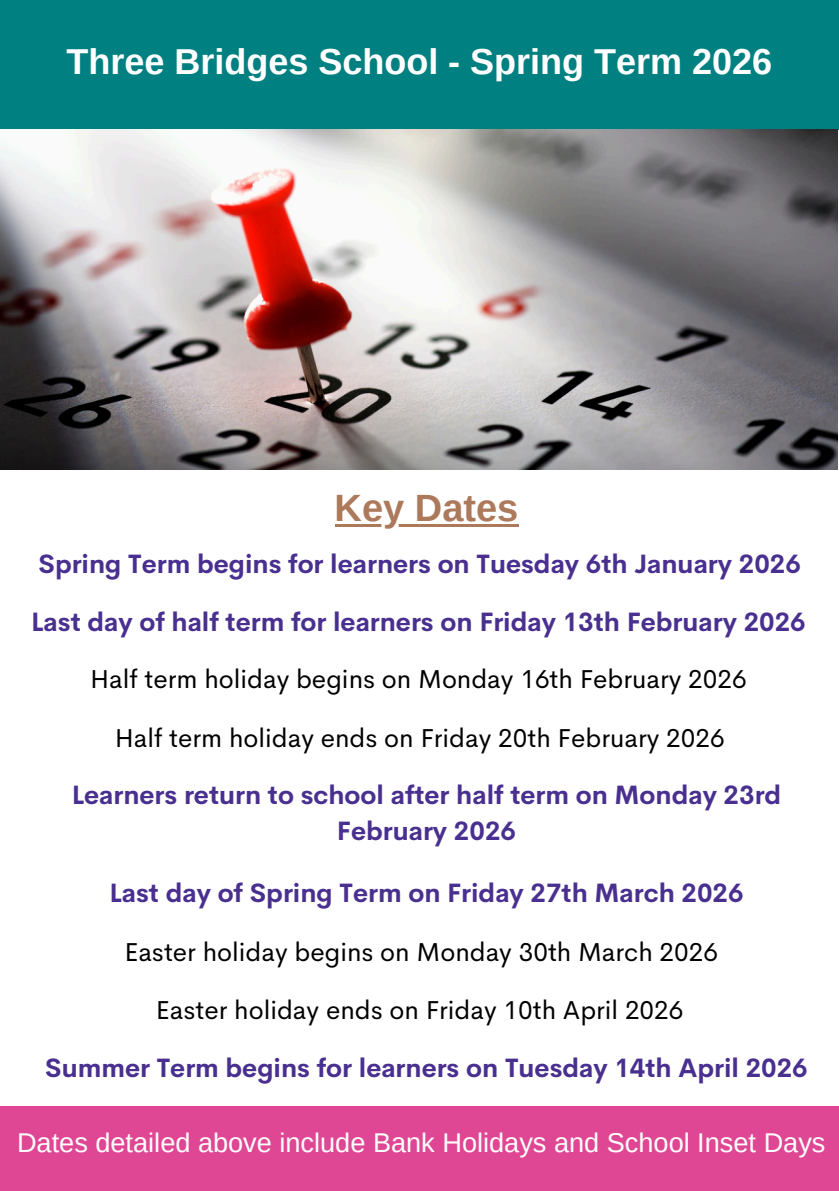
<style>
.page{position:relative;width:839px;height:1191px;background:#fff}
.page>*{position:absolute;margin:0;border:0;box-sizing:border-box;transform-origin:0 0}
.t1{font:700 38px "Arimo";color:#ad795b}
.t2{font:700 36px "Arimo";color:#fff}
.t3{font:27.2px "Arimo";color:#fefefc}
.t4{font:700 26px/36px "Cerebri Sans";color:#492f8f;text-align:center}
.t5{font:26px "Cerebri Sans";color:#000}
</style>
<div class="page">
<div style="left:0;top:0;width:838px;height:130px;background:#008080"></div>
<div style="left:0;top:1107px;width:838px;height:84px;background:#df4694"></div>
<img style="left:0;top:129px;width:837px;height:341px">
<hr style="left:334px;top:524px;width:184px;height:3px;background:#ad795b">
<p class="t2" style="left:66px;top:41px;width:707px">Three Bridges School - Spring Term 2026</p>
<p class="t1" style="left:334px;top:487px;width:185px">Key Dates</p>
<h2 class="t4" style="left:39px;top:546px;width:763px">Spring Term begins for learners on Tuesday 6th January 2026</h2>
<h1 class="t4" style="left:31px;top:604px;width:776px">Last day of half term for learners on Friday 13th February 2026</h1>
<h2 class="t5" style="left:90px;top:662px;width:658px">Half term holiday begins on Monday 16th February 2026</h2>
<h2 class="t5" style="left:115px;top:721px;width:611px">Half term holiday ends on Friday 20th February 2026</h2>
<p class="t4" style="left:72px;top:777px;width:711px">Learners return to school after half term on Monday 23rd<br>February 2026</p>
<p class="t4" style="left:109px;top:874px;width:635px">Last day of Spring Term on Friday 27th March 2026</p>
<h2 class="t5" style="left:124px;top:935px;width:595px">Easter holiday begins on Monday 30th March 2026</h2>
<p class="t5" style="left:156px;top:993px;width:529px">Easter holiday ends on Friday 10th April 2026</p>
<p class="t4" style="left:45px;top:1050px;width:764px">Summer Term begins for learners on Tuesday 14th April 2026</p>
<h2 class="t3" style="left:17px;top:1127px;width:809px">Dates detailed above include Bank Holidays and School Inset Days</h2>
</div>
